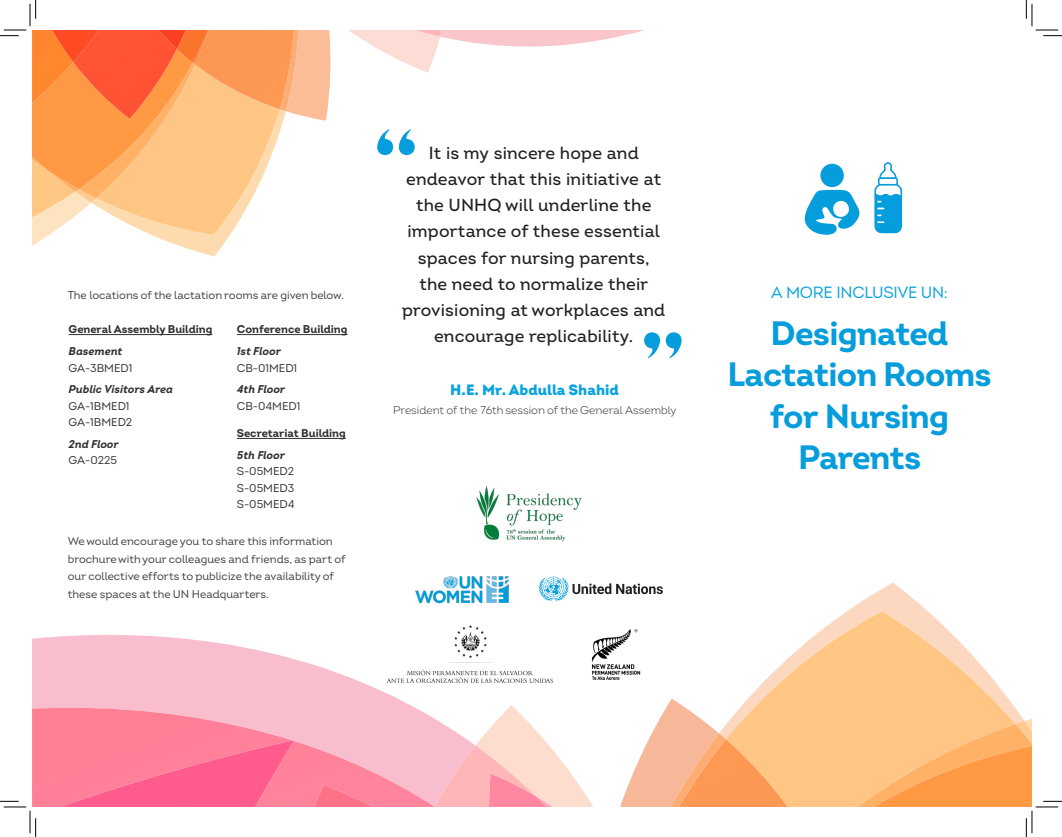
<style>
.page{position:relative;width:1062px;height:837px;background:#fff}
.page>*{position:absolute;margin:0;border:0;box-sizing:border-box;transform-origin:0 0}
.t1{font:33.75px/41.2px "Intro Trial Bd";letter-spacing:-.02em;color:#069ddc;text-align:center}
.t2{font:17.5px/26.2px "Intro Trial Md";letter-spacing:.01em;color:#231f20;text-align:center}
.t3{font:16.25px "Intro Trial Rg";letter-spacing:-.02em;color:#0ba3de}
.t4{font:15px "Intro Trial Bk";color:#0ba3de}
.t5{font:11.25px/17.5px "Intro Trial Rg";color:#3e3e3f}
.t6{font:11.25px/16.2px "Intro Trial Rg";color:#312f30}
.t7{font:11.25px "Intro Trial Bd";color:#312f30}
.t8{font:11.25px "Intro Trial Bd Itc";color:#312f30}
.t9{font:11.25px "Intro Trial Lt";color:#231f20}
</style>
<div class="page">
<svg style="left:32px;top:635px;width:443px;height:110px"></svg>
<img style="left:32px;top:707px;width:402px;height:99px">
<img style="left:314px;top:784px;width:59px;height:22px">
<svg style="left:476px;top:705px;width:117px;height:101px"></svg>
<img style="left:434px;top:745px;width:102px;height:61px">
<img style="left:60px;top:740px;width:234px;height:66px">
<img style="left:546px;top:796px;width:6px;height:10px">
<img style="left:489px;top:773px;width:57px;height:33px">
<svg style="left:718px;top:582px;width:306px;height:151px"></svg>
<img style="left:1015px;top:720px;width:16px;height:3px">
<img style="left:725px;top:611px;width:290px;height:195px">
<img style="left:857px;top:723px;width:174px;height:83px">
<img style="left:873px;top:745px;width:158px;height:61px">
<svg style="left:620px;top:698px;width:98px;height:108px"></svg>
<img style="left:670px;top:733px;width:55px;height:73px">
<img style="left:679px;top:739px;width:108px;height:67px">
<svg style="left:349px;top:30px;width:296px;height:43px"></svg>
<img style="left:415px;top:30px;width:27px;height:7px">
<img style="left:415px;top:576px;width:94px;height:28px">
<img style="left:476px;top:485px;width:106px;height:57px">
<img style="left:381px;top:625px;width:173px;height:64px">
<hr style="left:69px;top:334px;width:143px;height:1px;background:#312f30">
<svg style="left:804px;top:190px;width:56px;height:45px"></svg>
<div style="left:820px;top:164px;width:23px;height:23px;background:#069ddc;border-radius:50%"></div>
<svg style="left:874px;top:162px;width:27px;height:71px"></svg>
<hr style="left:237px;top:334px;width:110px;height:1px;background:#312f30">
<hr style="left:237px;top:438px;width:109px;height:1px;background:#312f30">
<img style="left:591px;top:629px;width:50px;height:51px">
<svg style="left:377px;top:129px;width:38px;height:26px"></svg>
<svg style="left:644px;top:332px;width:38px;height:26px"></svg>
<svg style="left:539px;top:576px;width:123px;height:25px"></svg>
<svg style="left:0;top:0;width:331px;height:256px"></svg>
<svg style="left:0;top:800px;width:36px;height:36px"></svg>
<svg style="left:1025px;top:0;width:36px;height:36px"></svg>
<svg style="left:1025px;top:800px;width:36px;height:36px"></svg>
<p class="t5" style="left:68px;top:286px;width:278px">The locations of the lactation rooms are given below.</p>
<p class="t7" style="left:69px;top:323px;width:145px">General Assembly Building</p>
<p class="t8" style="left:69px;top:345px;width:55px">Basement</p>
<p class="t6" style="left:69px;top:359px;width:65px">GA-3BMED1</p>
<p class="t8" style="left:69px;top:383px;width:106px">Public Visitors Area</p>
<p class="t6" style="left:69px;top:397px;width:65px">GA-1BMED1<br>GA-1BMED2</p>
<p class="t8" style="left:69px;top:437px;width:52px">2nd Floor</p>
<p class="t6" style="left:69px;top:452px;width:50px">GA-0225</p>
<p class="t7" style="left:237px;top:323px;width:112px">Conference Building</p>
<p class="t8" style="left:237px;top:345px;width:46px">1st Floor</p>
<p class="t6" style="left:237px;top:359px;width:62px">CB-01MED1</p>
<p class="t8" style="left:237px;top:383px;width:50px">4th Floor</p>
<p class="t6" style="left:237px;top:397px;width:65px">CB-04MED1</p>
<p class="t7" style="left:237px;top:426px;width:110px">Secretariat Building</p>
<p class="t8" style="left:237px;top:448px;width:50px">5th Floor</p>
<p class="t6" style="left:237px;top:463px;width:59px;text-align:justify">S-05MED2<br>S-05MED3<br>S-05MED4</p>
<p class="t5" style="left:68px;top:532px;width:279px">Wewould encourage you to share this information brochurewithyour colleagues and friends, as part of our collective efforts to publicize the availability of these spaces at the UN Headquarters.</p>
<h2 class="t2" style="left:402px;top:139px;width:264px">It is my sincere hope and endeavor that this initiative at the UNHQ will underline the importance of these essential spaces for nursing parents, the need to normalize their provisioning at workplaces and encourage replicability.</h2>
<h3 class="t4" style="left:450px;top:380px;width:170px">H .E. Mr. Abdulla Shahid</h3>
<p class="t9" style="left:393px;top:403px;width:285px">President of the 76th session of the General Assembly</p>
<h3 class="t3" style="left:771px;top:283px;width:178px">A MORE INCLUSIVE UN:</h3>
<h1 class="t1" style="left:727px;top:312px;width:266px">Designated<br>Lactation Rooms for Nursing<br>Parents</h1>
</div>
